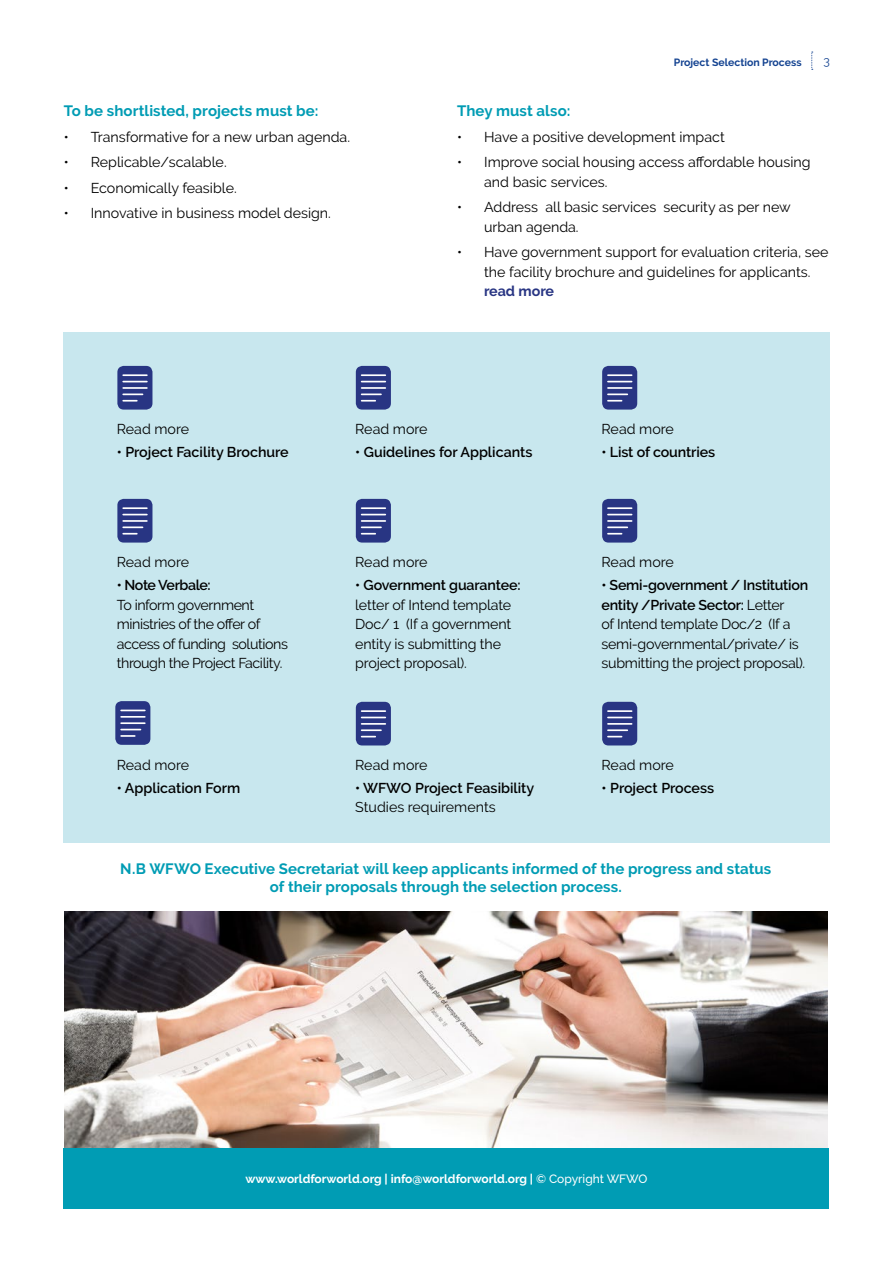
<style>
.page{position:relative;width:893px;height:1263px;background:#fff}
.page>*{position:absolute;margin:0;border:0;box-sizing:border-box;transform-origin:0 0}
.t1{font:700 15px/18px "Raleway";letter-spacing:.005em;color:#009cb4;text-align:center}
.t2{font:14.25px/19.5px "Raleway";color:#000}
.t3{font:600 14.25px "Raleway";color:#000}
.t4{font:14.25px/19.5px "Raleway";letter-spacing:-.02em;color:#000}
.t5{font:14.25px/19.5px "Raleway";letter-spacing:-.03em;color:#000}
.t6{font:600 14.25px "Raleway";letter-spacing:-.03em;color:#000}
.t7{font:700 14.25px "Raleway";color:#283583}
.t8{font:700 12px "Raleway";color:#fff}
.t9{font:12px "Raleway";color:#144391}
.t10{font:700 10.5px "Raleway";color:#144391}
.s1{font-weight:600}
.s2{font-weight:500}
</style>
<div class="page">
<svg style="left:811px;top:52px;width:2px;height:18px"></svg>
<img style="left:64px;top:912px;width:764px;height:236px">
<div style="left:63px;top:332px;width:766px;height:511px;background:#c8e7ee"></div>
<div style="left:117px;top:366px;width:35px;height:44px;background:#283583;border-radius:6px"></div>
<hr style="left:123px;top:374px;width:24px;height:2px;background:#fff">
<svg style="left:123px;top:381px;width:24px;height:1px"></svg>
<hr style="left:123px;top:387px;width:24px;height:2px;background:#fff">
<hr style="left:123px;top:393px;width:20px;height:2px;background:#fff">
<svg style="left:123px;top:400px;width:14px;height:2px"></svg>
<div style="left:117px;top:499px;width:35px;height:44px;background:#283583;border-radius:6px"></div>
<hr style="left:123px;top:507px;width:24px;height:2px;background:#fff">
<svg style="left:123px;top:514px;width:24px;height:1px"></svg>
<hr style="left:123px;top:520px;width:24px;height:2px;background:#fff">
<hr style="left:123px;top:526px;width:20px;height:2px;background:#fff">
<svg style="left:123px;top:533px;width:14px;height:1px"></svg>
<div style="left:356px;top:366px;width:35px;height:44px;background:#283583;border-radius:6px"></div>
<hr style="left:362px;top:374px;width:23px;height:2px;background:#fff">
<svg style="left:362px;top:381px;width:23px;height:1px"></svg>
<hr style="left:362px;top:387px;width:23px;height:2px;background:#fff">
<svg style="left:362px;top:393px;width:19px;height:9px"></svg>
<div style="left:356px;top:499px;width:35px;height:44px;background:#283583;border-radius:6px"></div>
<hr style="left:362px;top:507px;width:23px;height:2px;background:#fff">
<svg style="left:362px;top:514px;width:23px;height:1px"></svg>
<hr style="left:362px;top:520px;width:23px;height:2px;background:#fff">
<svg style="left:362px;top:526px;width:19px;height:8px"></svg>
<div style="left:356px;top:702px;width:35px;height:43px;background:#283583;border-radius:6px"></div>
<hr style="left:362px;top:710px;width:23px;height:2px;background:#fff">
<svg style="left:362px;top:717px;width:23px;height:1px"></svg>
<hr style="left:362px;top:723px;width:23px;height:2px;background:#fff">
<svg style="left:362px;top:729px;width:19px;height:8px"></svg>
<div style="left:602px;top:366px;width:35px;height:44px;background:#283583;border-radius:6px"></div>
<hr style="left:608px;top:374px;width:24px;height:2px;background:#fff">
<svg style="left:608px;top:381px;width:24px;height:1px"></svg>
<hr style="left:608px;top:387px;width:24px;height:2px;background:#fff">
<svg style="left:608px;top:393px;width:19px;height:9px"></svg>
<div style="left:602px;top:499px;width:35px;height:44px;background:#283583;border-radius:6px"></div>
<hr style="left:608px;top:507px;width:24px;height:2px;background:#fff">
<svg style="left:608px;top:514px;width:24px;height:1px"></svg>
<hr style="left:608px;top:520px;width:24px;height:2px;background:#fff">
<svg style="left:608px;top:526px;width:19px;height:8px"></svg>
<div style="left:602px;top:702px;width:35px;height:43px;background:#283583;border-radius:6px"></div>
<hr style="left:608px;top:710px;width:24px;height:2px;background:#fff">
<svg style="left:608px;top:717px;width:24px;height:1px"></svg>
<hr style="left:608px;top:723px;width:24px;height:2px;background:#fff">
<svg style="left:608px;top:729px;width:19px;height:8px"></svg>
<div style="left:64px;top:1148px;width:765px;height:61px;background:#009cb4"></div>
<div style="left:115px;top:701px;width:35px;height:44px;background:#283583;border-radius:6px"></div>
<svg style="left:121px;top:710px;width:24px;height:1px"></svg>
<hr style="left:121px;top:716px;width:24px;height:2px;background:#fff">
<hr style="left:121px;top:722px;width:24px;height:2px;background:#fff">
<svg style="left:121px;top:729px;width:19px;height:8px"></svg>
<p class="t1" style="left:64px;top:102px;width:256px">To be shortlisted, projects must be:</p>
<p class="t2" style="left:64px;top:127px;width:288px">• Transformative for a new urban agenda.</p>
<p class="t2" style="left:64px;top:152px;width:164px">• Replicable/scalable.</p>
<p class="t2" style="left:64px;top:178px;width:174px">• Economically feasible.</p>
<p class="t2" style="left:64px;top:203px;width:269px">• Innovative in business model design.</p>
<p class="t10" style="left:674px;top:56px;width:129px">Project Selection Process</p>
<p class="t9" style="left:823px;top:54px;width:8px">3</p>
<p class="t1" style="left:457px;top:102px;width:115px">They must also:</p>
<p class="t2" style="left:457px;top:127px;width:269px">• Have a positive development impact</p>
<p class="t2" style="left:484px;top:152px;width:328px;text-indent:-27px">• Improve social housing access affordable housing and basic services.</p>
<p class="t2" style="left:484px;top:197px;width:308px;text-indent:-27px">• Address all basic services security as per new urban agenda.</p>
<p class="t2" style="left:484px;top:242px;width:346px;text-indent:-27px">• Have government support for evaluation criteria, see the facility brochure and guidelines for applicants.</p>
<p class="t7" style="left:484px;top:283px;width:72px">read more</p>
<p class="t2" style="left:117px;top:419px;width:74px">Read more</p>
<p class="t2" style="left:355px;top:419px;width:74px">Read more</p>
<p class="t2" style="left:602px;top:419px;width:74px">Read more</p>
<p class="t3" style="left:117px;top:444px;width:173px">• Project Facility Brochure</p>
<p class="t3" style="left:355px;top:444px;width:179px">• Guidelines for Applicants</p>
<p class="t3" style="left:602px;top:444px;width:115px">• List of countries</p>
<p class="t2" style="left:117px;top:552px;width:74px">Read more</p>
<p class="t2" style="left:355px;top:552px;width:74px">Read more</p>
<p class="t2" style="left:602px;top:552px;width:74px">Read more</p>
<p class="t6" style="left:117px;top:577px;width:96px">• Note Verbale:</p>
<p class="t5" style="left:117px;top:595px;width:173px">To inform government ministries of the offer of access of funding solutions through the Project Facility.</p>
<p class="t3" style="left:355px;top:577px;width:167px">• Government guarantee:</p>
<p class="t2" style="left:355px;top:595px;width:158px">letter of Intend template<br>Doc/ 1 (If a government entity is submitting the project proposal).</p>
<p class="t4" style="left:602px;top:575px;width:208px"><span class="s1">• Semi-government / Institution entity /Private Sector:</span> Letter<br>of Intend template Doc/2 (If a semi-governmental/private/ is submitting the project proposal).</p>
<p class="t2" style="left:117px;top:755px;width:74px">Read more</p>
<p class="t2" style="left:355px;top:755px;width:74px">Read more</p>
<p class="t2" style="left:602px;top:755px;width:74px">Read more</p>
<p class="t3" style="left:117px;top:779px;width:125px">• Application Form</p>
<p class="t3" style="left:355px;top:779px;width:181px">• WFWO Project Feasibility</p>
<p class="t2" style="left:355px;top:797px;width:142px">Studies requirements</p>
<p class="t3" style="left:602px;top:779px;width:114px">• Project Process</p>
<p class="t1" style="left:120px;top:859px;width:652px">N.B WFWO Executive Secretariat will keep applicants informed of the progress and status of their proposals through the selection process.</p>
<p class="t8" style="left:245px;top:1172px;width:404px">www.worldforworld.org | info@worldforworld.org | <span class="s2">© Copyright WFWO</span></p>
</div>
